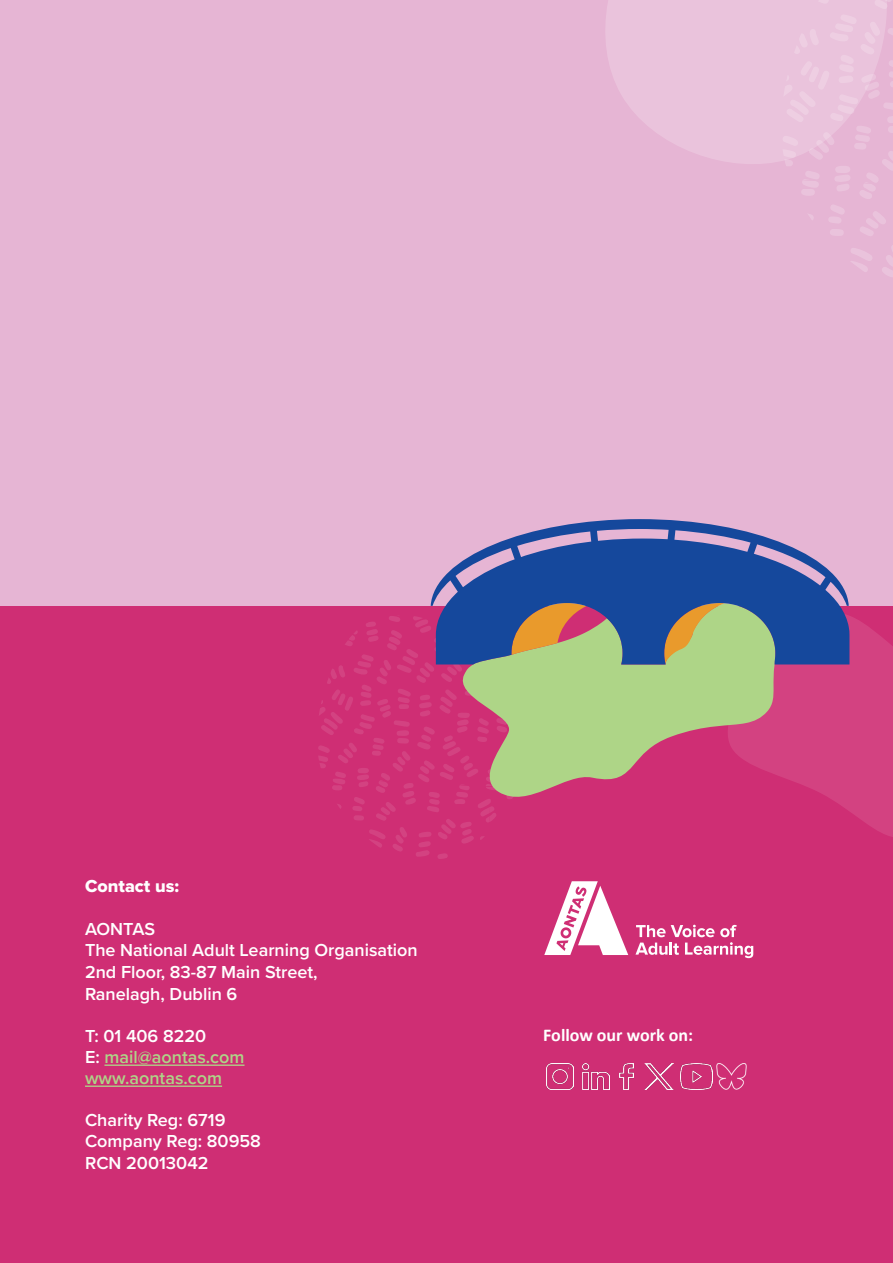
<style>
.page{position:relative;width:893px;height:1263px;background:#e6b5d4}
.page>*{position:absolute;margin:0;border:0;box-sizing:border-box;transform-origin:0 0}
.Main_text{font:600 18px "Proxima Nova";color:#fff}
.Main_text-2{font:600 18px "Proxima Nova";color:#aed587}
.t1{font:700 18px "Calibri";color:#fff}
.Main_text-3{font:18px "Proxima Nova Extrabld";color:#fff}
.s1{color:#fff}
</style>
<div class="page">
<div style="left:0;top:607px;width:893px;height:656px;background:#cf2e74"></div>
<svg style="left:606px;top:0;width:175px;height:164px;fill:#eac3dc"></svg>
<svg style="left:781px;top:0;width:112px;height:277px"></svg>
<svg style="left:318px;top:616px;width:165px;height:243px"></svg>
<svg style="left:431px;top:519px;width:462px;height:319px"></svg>
<svg style="left:635px;top:925px;width:118px;height:33px"></svg>
<svg style="left:544px;top:881px;width:84px;height:74px"></svg>
<img style="left:582px;top:1063px;width:27px;height:27px">
<img style="left:546px;top:1063px;width:27px;height:27px">
<img style="left:620px;top:1063px;width:13px;height:27px">
<img style="left:645px;top:1063px;width:28px;height:27px">
<img style="left:680px;top:1063px;width:33px;height:27px">
<img style="left:716px;top:1063px;width:30px;height:27px">
<hr style="left:104px;top:1064px;width:140px;height:2px;background:#aed587">
<hr style="left:85px;top:1085px;width:137px;height:2px;background:#aed587">
<p class="Main_text-3" style="left:85px;top:873px;width:96px">Contact us:</p>
<p class="Main_text" style="left:85px;top:915px;width:72px">AONTAS</p>
<p class="Main_text" style="left:85px;top:937px;width:334px">The National Adult Learning Organisation</p>
<p class="Main_text" style="left:85px;top:958px;width:234px">2nd Floor, 83-87 Main Street,</p>
<p class="Main_text" style="left:85px;top:980px;width:154px">Ranelagh, Dublin 6</p>
<p class="Main_text" style="left:85px;top:1022px;width:123px">T: 01 406 8220</p>
<p class="Main_text-2" style="left:85px;top:1043px;width:161px"><span class="s1">E:</span> mail@aontas.com</p>
<p class="Main_text-2" style="left:85px;top:1064px;width:139px">www.aontas.com</p>
<p class="Main_text" style="left:85px;top:1106px;width:142px">Charity Reg: 6719</p>
<p class="Main_text" style="left:85px;top:1128px;width:177px">Company Reg: 80958</p>
<p class="Main_text" style="left:85px;top:1149px;width:125px">RCN 20013042</p>
<p class="t1" style="left:543px;top:1023px;width:151px">Follow our work on:</p>
</div>
